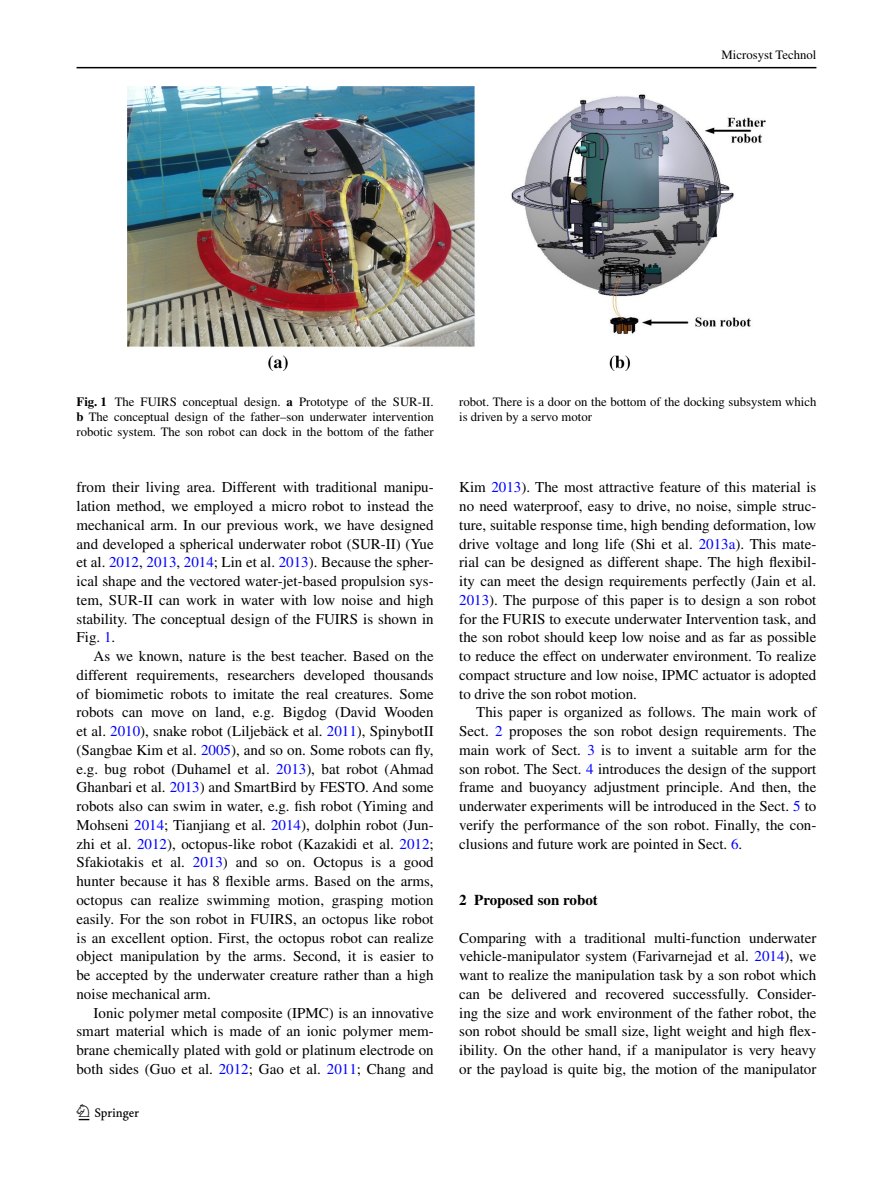
<style>
.page{position:relative;width:893px;height:1187px;background:#fff}
.page>*{position:absolute;margin:0;border:0;box-sizing:border-box;transform-origin:0 0}
.t1{font:22.5px "Springnew";color:#000}
.t2{font:15px/18.8px "Times";color:#000;text-align:justify}
.t3{font:700 15px "Times";color:#000}
.t4{font:12.75px/15px "Times";color:#000;text-align:justify}
.s1{font-weight:700}
.s2{color:#00f}
</style>
<div class="page">
<hr style="left:77px;top:67px;width:739px;height:1px;background:#000">
<img style="left:128px;top:87px;width:637px;height:283px">
<p class="t4" style="left:722px;top:48px;width:96px">Microsyst Technol</p>
<p class="t4" style="left:77px;top:394px;width:359px"><span class="s1">Fig. 1</span> The FUIRS conceptual design. <span class="s1">a</span> Prototype of the SUR-II. <span class="s1">b</span> The conceptual design of the father–son underwater intervention robotic system. The son robot can dock in the bottom of the father</p>
<p class="t4" style="left:459px;top:394px;width:359px">robot. There is a door on the bottom of the docking subsystem which is driven by a servo motor</p>
<p class="t2" style="left:77px;top:477px;width:359px">from their living area. Different with traditional manipu&shy;lation method, we employed a micro robot to instead the mechanical arm. In our previous work, we have designed and developed a spherical underwater robot (SUR-II) (Yue et al. <span class="s2">2012</span>, <span class="s2">2013</span>, <span class="s2">2014</span>; Lin et al. <span class="s2">2013</span>). Because the spher&shy;ical shape and the vectored water-jet-based propulsion sys&shy;tem, SUR-II can work in water with low noise and high stability. The conceptual design of the FUIRS is shown in Fig. <span class="s2">1</span>.</p>
<p class="t2" style="left:76px;top:646px;width:359px;text-indent:17px">As we known, nature is the best teacher. Based on the different requirements, researchers developed thousands of biomimetic robots to imitate the real creatures. Some robots can move on land, e.g. Bigdog (David Wooden et al. <span class="s2">2010</span>), snake robot (Liljebäck et al. <span class="s2">2011</span>), SpinybotII (Sangbae Kim et al. <span class="s2">2005</span>), and so on. Some robots can fly, e.g. bug robot (Duhamel et al. <span class="s2">2013</span>), bat robot (Ahmad Ghanbari et al. <span class="s2">2013</span>) and SmartBird by FESTO. And some robots also can swim in water, e.g. fish robot (Yiming and Mohseni <span class="s2">2014</span>; Tianjiang et al. <span class="s2">2014</span>), dolphin robot (Jun&shy;zhi et al. <span class="s2">2012</span>), octopus-like robot (Kazakidi et al. <span class="s2">2012</span>; Sfakiotakis et al. <span class="s2">2013</span>) and so on. Octopus is a good hunter because it has 8 flexible arms. Based on the arms, octopus can realize swimming motion, grasping motion easily. For the son robot in FUIRS, an octopus like robot is an excellent option. First, the octopus robot can realize object manipulation by the arms. Second, it is easier to be accepted by the underwater creature rather than a high noise mechanical arm.</p>
<p class="t2" style="left:76px;top:1002px;width:359px;text-indent:17px">Ionic polymer metal composite (IPMC) is an innovative smart material which is made of an ionic polymer mem&shy;brane chemically plated with gold or platinum electrode on both sides (Guo et al. <span class="s2">2012</span>; Gao et al. <span class="s2">2011</span>; Chang and</p>
<h1 class="t1" style="left:79px;top:1104px;width:62px">1 3</h1>
<p class="t2" style="left:459px;top:477px;width:359px">Kim <span class="s2">2013</span>). The most attractive feature of this material is no need waterproof, easy to drive, no noise, simple struc&shy;ture, suitable response time, high bending deformation, low drive voltage and long life (Shi et al. <span class="s2">2013a</span>). This mate&shy;rial can be designed as different shape. The high flexibil&shy;ity can meet the design requirements perfectly (Jain et al.<br><span class="s2">2013</span>). The purpose of this paper is to design a son robot for the FURIS to execute underwater Intervention task, and the son robot should keep low noise and as far as possible to reduce the effect on underwater environment. To realize compact structure and low noise, IPMC actuator is adopted to drive the son robot motion.</p>
<p class="t2" style="left:459px;top:702px;width:359px;text-indent:17px">This paper is organized as follows. The main work of Sect. <span class="s2">2</span> proposes the son robot design requirements. The main work of Sect. <span class="s2">3</span> is to invent a suitable arm for the son robot. The Sect. <span class="s2">4</span> introduces the design of the support frame and buoyancy adjustment principle. And then, the underwater experiments will be introduced in the Sect. <span class="s2">5</span> to verify the performance of the son robot. Finally, the con&shy;clusions and future work are pointed in Sect. <span class="s2">6</span>.</p>
<p class="t3" style="left:459px;top:890px;width:140px">2 Proposed son robot</p>
<p class="t2" style="left:459px;top:927px;width:359px">Comparing with a traditional multi-function underwater vehicle-manipulator system (Farivarnejad et al. <span class="s2">2014</span>), we want to realize the manipulation task by a son robot which can be delivered and recovered successfully. Consider&shy;ing the size and work environment of the father robot, the son robot should be small size, light weight and high flex&shy;ibility. On the other hand, if a manipulator is very heavy or the payload is quite big, the motion of the manipulator</p>
</div>
